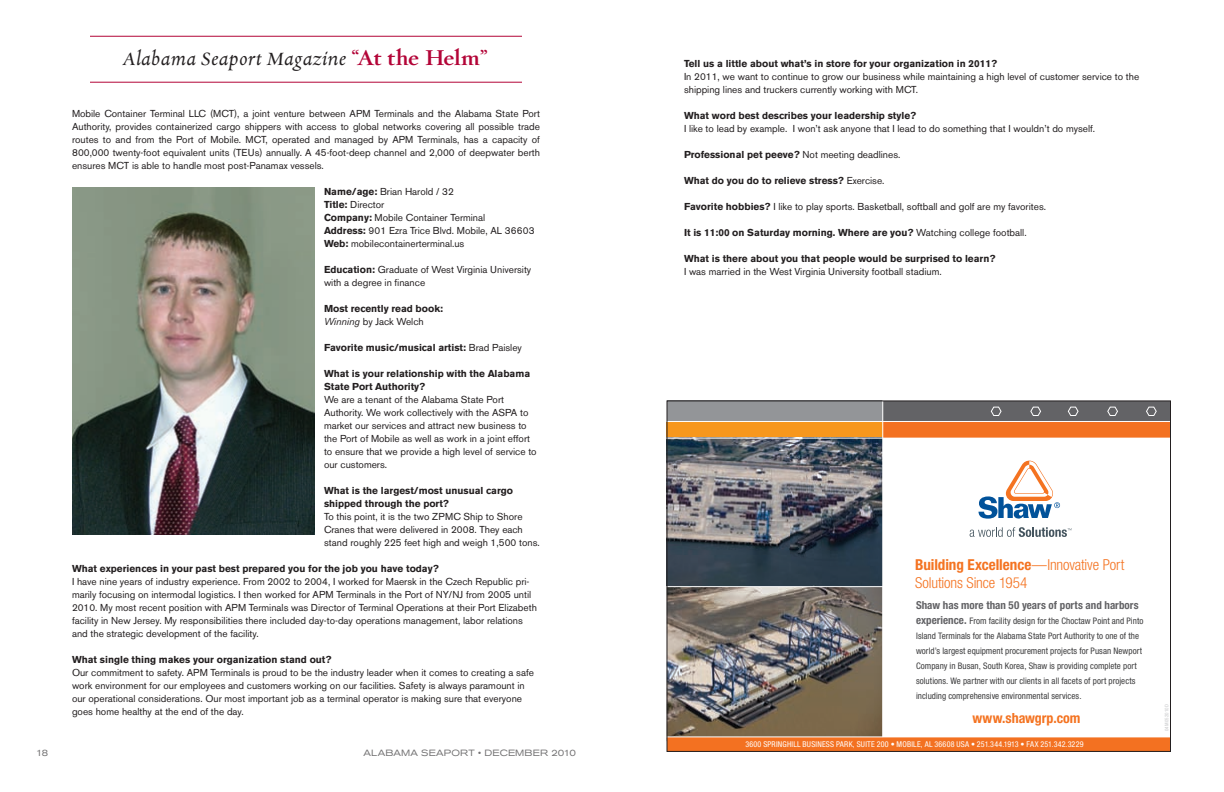
<style>
.page{position:relative;width:1224px;height:792px;background:#fff}
.page>*{position:absolute;margin:0;border:0;box-sizing:border-box;transform-origin:0 0}
.t1{font:italic 21px "Natura";letter-spacing:.035em;color:#231f20}
.t2{font:300 condensed 15.1px/18.1px "Helvetica Neue";letter-spacing:-.005em;color:#f47321}
.t3{font:700 condensed 14px "Helvetica Neue";color:#f47321}
.t4{font:700 condensed 11px "Helvetica Neue";color:#636366}
.t5{font:10px/13px "Akzidenz Grotesk BE";color:#231f20}
.t6{font:700 10px/13px "Akzidenz Grotesk BE";color:#231f20}
.t7{font:condensed 9px/15px "Helvetica Neue";letter-spacing:.005em;color:#3e3e3f}
.t8{font:expanded 9px "Akzidenz Grotesk BE";letter-spacing:.015em;color:#727172}
.t9{font:condensed 8px "Helvetica Neue";letter-spacing:.025em;color:#fff}
.t10{font:condensed 5px "Helvetica Neue";letter-spacing:.03em;color:#c7c8ca}
.s1{font-weight:700;font-style:normal;font-size:23px;color:#b30437}
.s2{font-weight:700}
.s3{font-style:italic}
.s4{font-weight:400}
.s5{font-weight:700;font-size:11px;color:#636366}
</style>
<div class="page">
<img style="left:72px;top:188px;width:243px;height:346px">
<hr style="left:90px;top:36px;width:432px;height:1px;background:#b30437">
<hr style="left:90px;top:82px;width:432px;height:1px;background:#b30437">
<img style="left:669px;top:439px;width:213px;height:297px">
<div style="left:727px;top:401px;width:444px;height:20px;background:#636366"></div>
<div style="left:667px;top:401px;width:216px;height:20px;background:#939598"></div>
<svg style="left:991px;top:407px;width:11px;height:9px"></svg>
<svg style="left:1030px;top:407px;width:11px;height:9px"></svg>
<svg style="left:1068px;top:407px;width:11px;height:9px"></svg>
<svg style="left:1107px;top:407px;width:11px;height:9px"></svg>
<svg style="left:1146px;top:407px;width:11px;height:9px"></svg>
<div style="left:727px;top:421px;width:444px;height:17px;background:#f37121"></div>
<div style="left:667px;top:421px;width:216px;height:17px;background:#f7971d"></div>
<hr style="left:667px;top:421px;width:504px;height:1px;background:#fff">
<div style="left:667px;top:737px;width:504px;height:15px;background:#f37121"></div>
<hr style="left:667px;top:586px;width:217px;height:1px;background:#fff">
<hr style="left:882px;top:401px;width:1px;height:336px;background:#fff">
<svg style="left:979px;top:461px;width:81px;height:58px"></svg>
<svg style="left:970px;top:527px;width:102px;height:10px"></svg>
<p class="t1" style="left:123px;top:49px;width:367px">Alabama Seaport Magazine <span class="s1">“At the Helm”</span></p>
<p class="t5" style="left:72px;top:107px;width:470px;text-align:justify">Mobile Container Terminal LLC (MCT), a joint venture between APM Terminals and the Alabama State Port Authority, provides containerized cargo shippers with access to global networks covering all possible trade routes to and from the Port of Mobile. MCT, operated and managed by APM Terminals, has a capacity of 800,000 twenty-foot equivalent units (TEUs) annually. A 45-foot-deep channel and 2,000 of deepwater berth ensures MCT is able to handle most post-Panamax vessels.</p>
<p class="t5" style="left:324px;top:185px;width:131px"><span class="s2">Name/age:</span> Brian Harold / 32</p>
<p class="t5" style="left:324px;top:198px;width:62px"><span class="s2">Title:</span> Director</p>
<p class="t5" style="left:324px;top:211px;width:163px"><span class="s2">Company:</span> Mobile Container Terminal</p>
<p class="t5" style="left:324px;top:224px;width:212px"><span class="s2">Address:</span> 901 Ezra Trice Blvd. Mobile, AL 36603</p>
<p class="t5" style="left:324px;top:237px;width:142px"><span class="s2">Web:</span> mobilecontainerterminal.us</p>
<p class="t5" style="left:324px;top:263px;width:209px"><span class="s2">Education:</span> Graduate of West Virginia University with a degree in finance</p>
<p class="t6" style="left:324px;top:302px;width:121px">Most recently read book:</p>
<p class="t5" style="left:324px;top:315px;width:101px"><span class="s3">Winning</span> by Jack Welch</p>
<p class="t6" style="left:324px;top:341px;width:199px">Favorite music/musical artist: <span class="s4">Brad Paisley</span></p>
<p class="t6" style="left:324px;top:367px;width:208px">What is your relationship with the Alabama<br>State Port Authority?</p>
<p class="t5" style="left:324px;top:393px;width:214px">We are a tenant of the Alabama State Port Authority. We work collectively with the ASPA to market our services and attract new business to the Port of Mobile as well as work in a joint effort to ensure that we provide a high level of service to our customers.</p>
<p class="t6" style="left:324px;top:484px;width:191px">What is the largest/most unusual cargo shipped through the port?</p>
<p class="t5" style="left:324px;top:510px;width:217px">To this point, it is the two ZPMC Ship to Shore<br>Cranes that were delivered in 2008. They each stand roughly 225 feet high and weigh 1,500 tons.</p>
<p class="t6" style="left:72px;top:562px;width:368px">What experiences in your past best prepared you for the job you have today?</p>
<p class="t5" style="left:72px;top:575px;width:466px">I have nine years of industry experience. From 2002 to 2004, I worked for Maersk in the Czech Republic pri&shy;marily focusing on intermodal logistics. I then worked for APM Terminals in the Port of NY/NJ from 2005 until 2010. My most recent position with APM Terminals was Director of Terminal Operations at their Port Elizabeth facility in New Jersey. My responsibilities there included day-to-day operations management, labor relations and the strategic development of the facility.</p>
<p class="t6" style="left:72px;top:653px;width:261px">What single thing makes your organization stand out?</p>
<p class="t5" style="left:72px;top:666px;width:463px">Our commitment to safety. APM Terminals is proud to be the industry leader when it comes to creating a safe work environment for our employees and customers working on our facilities. Safety is always paramount in our operational considerations. Our most important job as a terminal operator is making sure that everyone goes home healthy at the end of the day.</p>
<p class="t8" style="left:36px;top:748px;width:14px">18</p>
<p class="t8" style="left:364px;top:748px;width:214px">ALABAMA SEAPORT • DECEMBER 2010</p>
<p class="t6" style="left:684px;top:57px;width:315px">Tell us a little about what’s in store for your organization in 2011?</p>
<p class="t5" style="left:684px;top:70px;width:457px">In 2011, we want to continue to grow our business while maintaining a high level of customer service to the shipping lines and truckers currently working with MCT.</p>
<p class="t6" style="left:684px;top:109px;width:234px">What word best describes your leadership style?</p>
<p class="t5" style="left:684px;top:122px;width:413px">I like to lead by example. I won’t ask anyone that I lead to do something that I wouldn’t do myself.</p>
<p class="t6" style="left:684px;top:148px;width:218px">Professional pet peeve? <span class="s4">Not meeting deadlines.</span></p>
<p class="t6" style="left:684px;top:174px;width:202px">What do you do to relieve stress? <span class="s4">Exercise.</span></p>
<p class="t5" style="left:684px;top:200px;width:364px"><span class="s2">Favorite hobbies?</span> I like to play sports. Basketball, softball and golf are my favorites.</p>
<p class="t6" style="left:684px;top:226px;width:344px">It is 11:00 on Saturday morning. Where are you? <span class="s4">Watching college football.</span></p>
<p class="t6" style="left:684px;top:252px;width:313px">What is there about you that people would be surprised to learn?</p>
<p class="t5" style="left:684px;top:265px;width:259px">I was married in the West Virginia University football stadium.</p>
<p class="t2" style="left:915px;top:555px;width:211px"><span class="s2">Building Excellence</span>—Innovative Port<br>Solutions Since 1954</p>
<p class="t4" style="left:916px;top:598px;width:224px">Shaw has more than 50 years of ports and harbors</p>
<p class="t7" style="left:916px;top:613px;width:229px"><span class="s5">experience.</span> From facility design for the Choctaw Point and Pinto Island Terminals for the Alabama State Port Authority to one of the world’s largest equipment procurement projects for Pusan Newport Company in Busan, South Korea, Shaw is providing complete port solutions. We partner with our clients in all facets of port projects including comprehensive environmental services.</p>
<p class="t3" style="left:972px;top:710px;width:109px">www.shawgrp.com</p>
<p class="t9" style="left:745px;top:740px;width:340px">3600 SPRINGHILL BUSINESS PARK, SUITE 200 • MOBILE, AL 36608 USA • 251.344.1913 • FAX 251.342.3229</p>
<p class="t10" style="left:1164px;top:731px;width:28px;rotate:-90deg">04M052010D</p>
</div>
